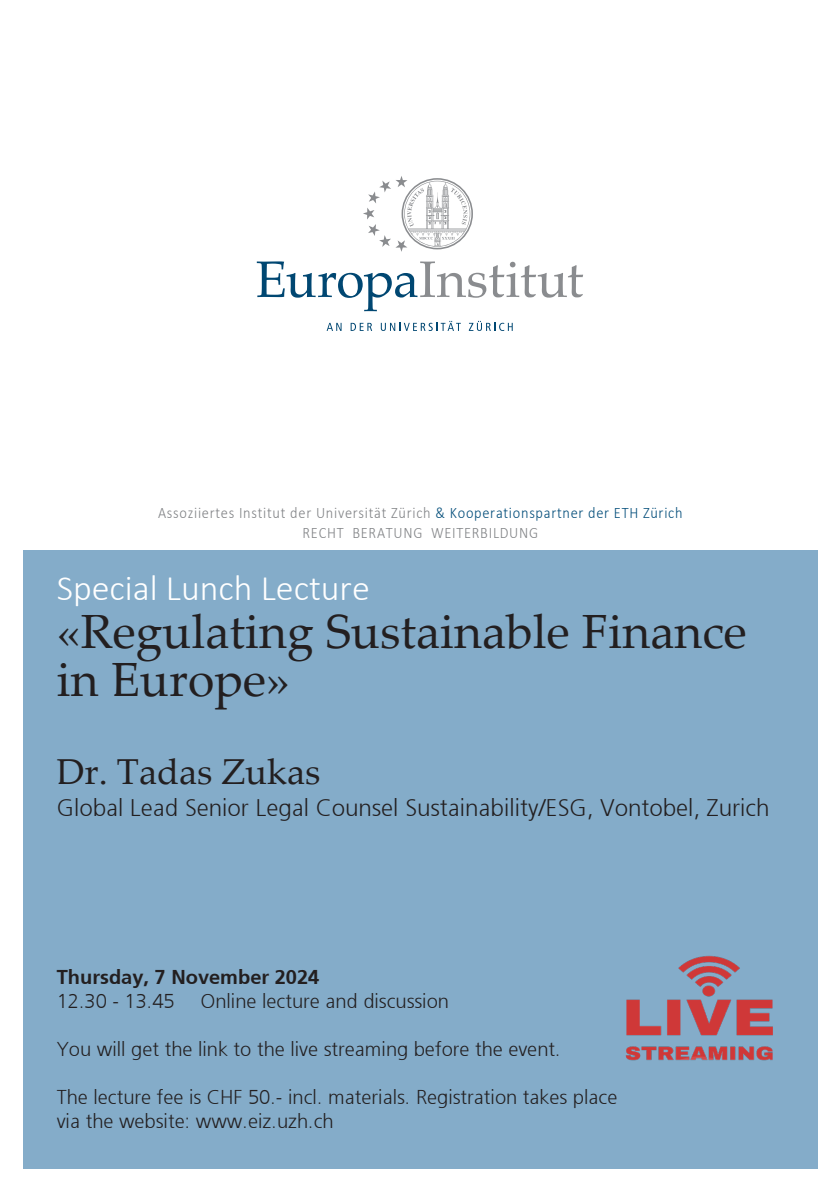
<style>
.page{position:relative;width:840px;height:1191px;background:#fff}
.page>*{position:absolute;margin:0;border:0;box-sizing:border-box;transform-origin:0 0}
.t1{font:48px/48px "Palatino Linotype";color:#231f20}
.t2{font:300 36px "Calibri";color:#fff}
.t3{font:36px "Palatino Linotype";color:#231f20}
.t4{font:300 24px "Frutiger 45";color:#231f20}
.t5{font:300 20px/24px "Frutiger 45";color:#231f20}
.t6{font:300 20px "Frutiger 45";color:#231f20}
.t7{font:300 16px "Calibri";letter-spacing:.05em;color:#808285;scale:.9 1}
.s1{color:#004c79}
</style>
<div class="page">
<div style="left:23px;top:550px;width:793px;height:618px;background:#84acc9"></div>
<svg style="left:326px;top:323px;width:15px;height:8px"></svg>
<svg style="left:350px;top:323px;width:22px;height:8px"></svg>
<svg style="left:380px;top:321px;width:80px;height:10px"></svg>
<svg style="left:468px;top:321px;width:44px;height:10px"></svg>
<svg style="left:257px;top:261px;width:326px;height:50px"></svg>
<svg style="left:363px;top:176px;width:109px;height:76px"></svg>
<img style="left:625px;top:955px;width:148px;height:106px">
<p class="t7" style="left:158px;top:502px;width:584px">Assoziiertes Institut der Universität Zürich <span class="s1">&amp; Kooperationspartner der ETH Zürich</span></p>
<p class="t7" style="left:302px;top:522px;width:263px">RECHT BERATUNG WEITERBILDUNG</p>
<p class="t2" style="left:57px;top:565px;width:314px">Special Lunch Lecture</p>
<p class="t1" style="left:57px;top:605px;width:691px">«Regulating Sustainable Finance in Europe»</p>
<p class="t3" style="left:57px;top:746px;width:265px">Dr. Tadas Zukas</p>
<p class="t4" style="left:57px;top:793px;width:714px">Global Lead Senior Legal Counsel Sustainability/ESG, Vontobel, Zurich</p>
<p class="t6" style="left:57px;top:965px;width:264px">Thursday, 7 November 2024</p>
<p class="t5" style="left:57px;top:989px;width:119px">12.30 - 13.45</p>
<p class="t5" style="left:201px;top:989px;width:249px">Online lecture and discussion</p>
<p class="t5" style="left:57px;top:1037px;width:505px">You will get the link to the live streaming before the event.</p>
<p class="t5" style="left:57px;top:1085px;width:562px">The lecture fee is CHF 50.- incl. materials. Registration takes place via the website: www.eiz.uzh.ch</p>
</div>
